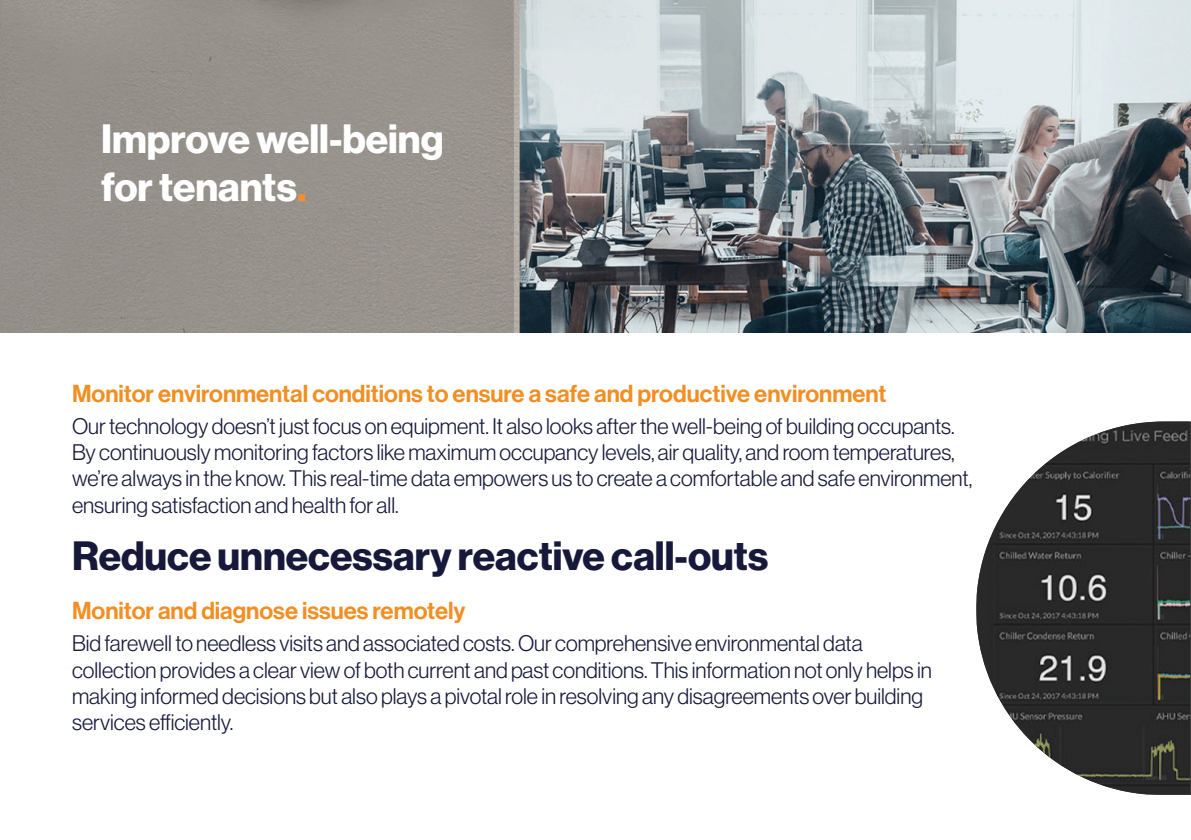
<style>
.page{position:relative;width:1191px;height:840px;background:#fff}
.page>*{position:absolute;margin:0;border:0;box-sizing:border-box;transform-origin:0 0}
.t1{font:40px "N Haas Grotesk DS Pro 75 Bd";color:#16193a}
.t2{font:40px/48px "N Haas Grotesk DS Pro 75 Bd";color:#fff}
.t3{font:24px "N Haas Grotesk DS Pro 65 Md";color:#f28e22}
.t4{font:22px/26.4px "N Haas Grotesk DS Pro 45 Lt";color:#16193a}
.s1{color:#f68e30}
</style>
<div class="page">
<img style="left:0;top:0;width:1191px;height:332px">
<img style="left:976px;top:421px;width:214px;height:372px">
<p class="t2" style="left:101px;top:115px;width:344px">Improve well-being for tenants<span class="s1">.</span></p>
<p class="t3" style="left:72px;top:379px;width:816px">Monitor environmental conditions to ensure a safe and productive environment</p>
<p class="t4" style="left:72px;top:412px;width:901px">Our technology doesn’t just focus on equipment. It also looks after the well-being of building occupants.<br>By continuously monitoring factors like maximum occupancy levels, air quality, and room temperatures, we’re always in the know. This real-time data empowers us to create a comfortable and safe environment, ensuring satisfaction and health for all.</p>
<p class="t1" style="left:72px;top:532px;width:698px">Reduce unnecessary reactive call-outs</p>
<p class="t3" style="left:72px;top:596px;width:395px">Monitor and diagnose issues remotely</p>
<p class="t4" style="left:72px;top:630px;width:861px">Bid farewell to needless visits and associated costs. Our comprehensive environmental data collection provides a clear view of both current and past conditions. This information not only helps in making informed decisions but also plays a pivotal role in resolving any disagreements over building services efficiently.</p>
</div>
